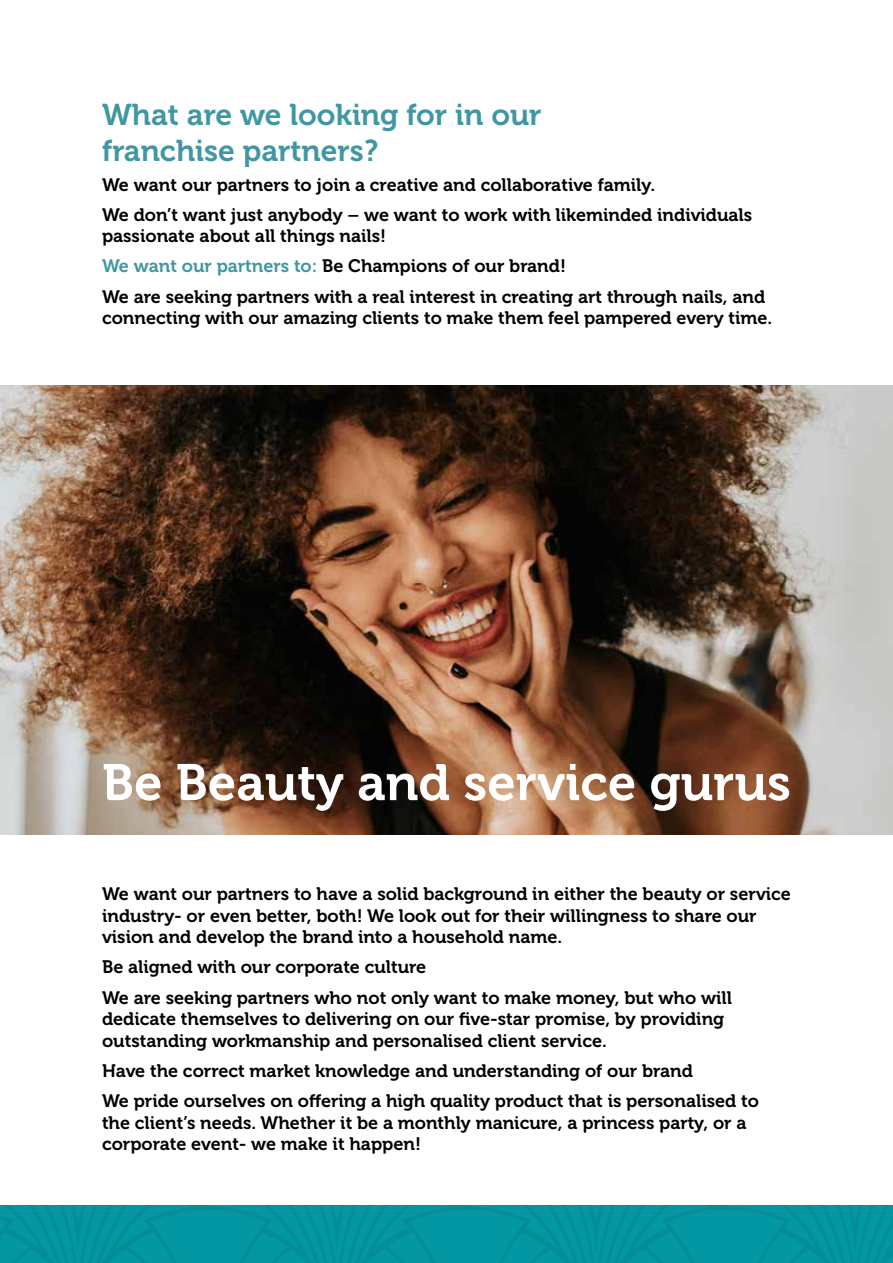
<style>
.page{position:relative;width:893px;height:1263px;background:#fff}
.page>*{position:absolute;margin:0;border:0;box-sizing:border-box;transform-origin:0 0}
.t1{font:51px "Museo 700";color:#fff}
.t2{font:30px/36px "Museo 700";color:#4096a1}
.t3{font:18px/30.2px "Museo 700";color:#000}
.s1{color:#4096a1}
</style>
<div class="page">
<img style="left:0;top:386px;width:893px;height:449px">
<img style="left:0;top:1206px;width:893px;height:57px">
<h2 class="t2" style="left:102px;top:97px;width:441px">What are we looking for in our franchise partners?</h2>
<p class="t3" style="left:102px;top:170px;width:652px">We want our partners to join a creative and collaborative family.<br>We don’t want just anybody – we want to work with likeminded individuals</p>
<p class="t3" style="left:102px;top:221px;width:665px">passionate about all things nails!<br><span class="s1">We want our partners to:</span> Be Champions of our brand!<br>We are seeking partners with a real interest in creating art through nails, and</p>
<p class="t3" style="left:102px;top:303px;width:672px">connecting with our amazing clients to make them feel pampered every time.</p>
<h1 class="t1" style="left:102px;top:754px;width:690px">Be Beauty and service gurus</h1>
<p class="t3" style="left:102px;top:883px;width:690px;line-height:21.6px">We want our partners to have a solid background in either the beauty or service industry- or even better, both! We look out for their willingness to share our vision and develop the brand into a household name.</p>
<p class="t3" style="left:102px;top:952px;width:631px">Be aligned with our corporate culture<br>We are seeking partners who not only want to make money, but who will</p>
<p class="t3" style="left:102px;top:1008px;width:624px;line-height:21.6px">dedicate themselves to delivering on our five-star promise, by providing outstanding workmanship and personalised client service.</p>
<p class="t3" style="left:102px;top:1056px;width:658px">Have the correct market knowledge and understanding of our brand<br>We pride ourselves on offering a high quality product that is personalised to</p>
<p class="t3" style="left:102px;top:1112px;width:646px;line-height:21.6px">the client’s needs. Whether it be a monthly manicure, a princess party, or a corporate event- we make it happen!</p>
</div>
